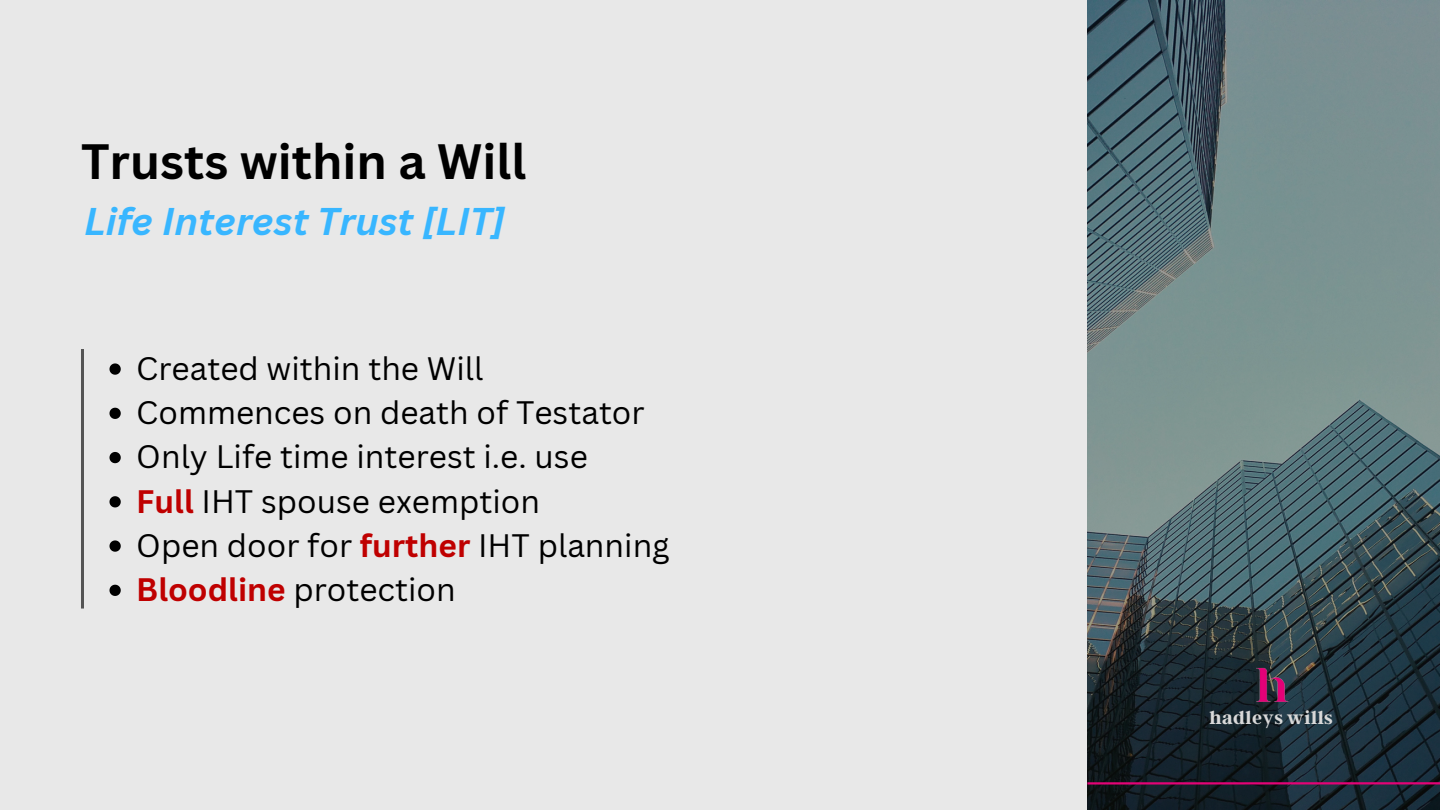
<style>
.page{position:relative;width:1440px;height:810px;background:#e8e8e8}
.page>*{position:absolute;margin:0;border:0;box-sizing:border-box;transform-origin:0 0}
.t1{font:700 48.3px "Canva Sans";color:#000}
.t2{font:italic 700 37.6px "Canva Sans";color:#38b6ff}
.t3{font:31.6px/44.2px "Canva Sans";color:#000}
.t4{font:700 19.1px "Argent CF";letter-spacing:.02em;color:#d9d9d9}
.s1{font-weight:700;color:#bf0000}
</style>
<div class="page">
<svg style="left:1087px;top:0;width:353px;height:810px;background:#546a6e"></svg>
<img style="left:1252px;top:667px;width:38px;height:39px">
<hr style="left:1087px;top:782px;width:353px;height:3px;background:#e30376">
<svg style="left:110px;top:363px;width:11px;height:12px"></svg>
<svg style="left:110px;top:408px;width:11px;height:11px"></svg>
<svg style="left:110px;top:452px;width:11px;height:11px"></svg>
<svg style="left:110px;top:496px;width:11px;height:11px"></svg>
<svg style="left:110px;top:540px;width:11px;height:12px"></svg>
<svg style="left:110px;top:585px;width:11px;height:11px"></svg>
<hr style="left:81px;top:349px;width:3px;height:260px;background:#545454">
<h1 class="t1" style="left:81px;top:128px;width:447px">Trusts within a Will</h1>
<p class="t2" style="left:84px;top:195px;width:423px">Life Interest Trust [LIT]</p>
<p class="t3" style="left:136px;top:346px;width:535px">Created within the Will<br>Commences on death of Testator<br>Only Life time interest i.e. use<br><span class="s1">Full</span> IHT spouse exemption<br>Open door for <span class="s1">further</span> IHT planning<br><span class="s1">Bloodline</span> protection</p>
<p class="t4" style="left:1210px;top:706px;width:125px">hadleys wills</p>
</div>
